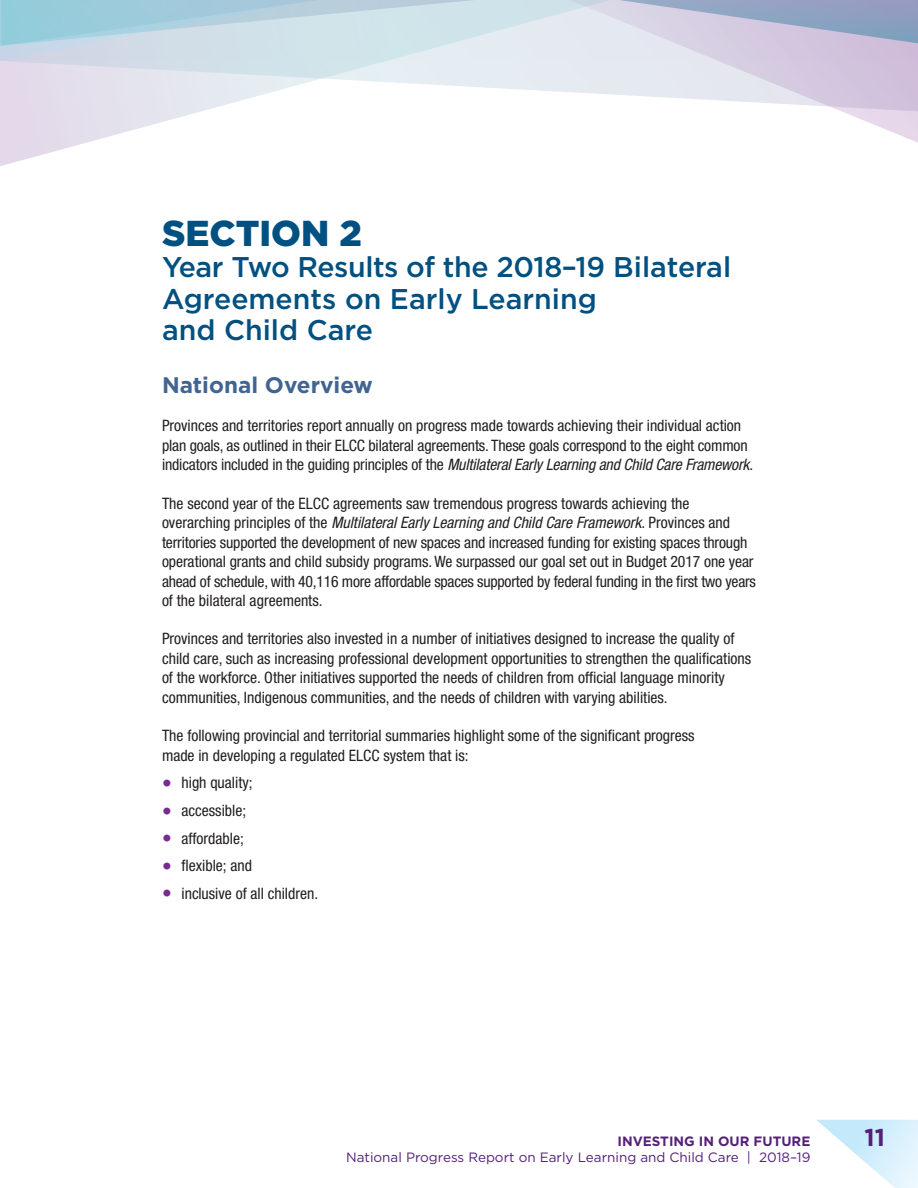
<style>
.page{position:relative;width:918px;height:1188px;background:#fff}
.page>*{position:absolute;margin:0;border:0;box-sizing:border-box;transform-origin:0 0}
.t1{font:900 36px "Gotham";color:#005081}
.t2{font:500 28.5px/31.5px "Gotham";color:#005081}
.t3{font:700 24.3px "Gotham";color:#54207a}
.t4{font:700 22.5px "Gotham";color:#416491}
.t5{font:condensed 15.75px/19.5px "Helvetica Neue LT Std";color:#231f20}
.t6{font:13.5px "Gotham";color:#54207a}
.t7{font:700 13.5px "Gotham";color:#54207a}
.s1{font-style:italic}
.s2{font-weight:800;font-size:19.5px;color:#782b90}
</style>
<div class="page">
<svg style="left:817px;top:1120px;width:101px;height:68px"></svg>
<svg style="left:0;top:61px;width:350px;height:105px"></svg>
<svg style="left:0;top:46px;width:350px;height:15px;background:#cfdce7"></svg>
<svg style="left:0;top:0;width:350px;height:46px;background:#b2d3e0"></svg>
<svg style="left:350px;top:0;width:568px;height:143px"></svg>
<h1 class="t1" style="left:162px;top:212px;width:201px">SECTION 2</h1>
<h2 class="t2" style="left:162px;top:251px;width:571px">Year Two Results of the 2018–19 Bilateral<br>Agreements on Early Learning<br>and Child Care</h2>
<h3 class="t4" style="left:162px;top:372px;width:212px">National Overview</h3>
<p class="t5" style="left:162px;top:416px;width:593px">Provinces and territories report annually on progress made towards achieving their individual action plan goals, as outlined in their ELCC bilateral agreements. These goals correspond to the eight common indicators included in the guiding principles of the <span class="s1">Multilateral Early Learning and Child Care Framework</span>.</p>
<p class="t5" style="left:162px;top:493px;width:595px">The second year of the ELCC agreements saw tremendous progress towards achieving the overarching principles of the <span class="s1">Multilateral Early Learning and Child Care Framework</span>. Provinces and territories supported the development of new spaces and increased funding for existing spaces through operational grants and child subsidy programs. We surpassed our goal set out in Budget 2017 one year ahead of schedule, with 40,116 more affordable spaces supported by federal funding in the first two years of the bilateral agreements.</p>
<p class="t5" style="left:162px;top:629px;width:591px">Provinces and territories also invested in a number of initiatives designed to increase the quality of child care, such as increasing professional development opportunities to strengthen the qualifications of the workforce. Other initiatives supported the needs of children from official language minority communities, Indigenous communities, and the needs of children with varying abilities.</p>
<p class="t5" style="left:162px;top:726px;width:534px">The following provincial and territorial summaries highlight some of the significant progress made in developing a regulated ELCC system that is:</p>
<p class="t5" style="left:162px;top:773px;width:92px"><span class="s2">•</span> high quality;</p>
<p class="t5" style="left:162px;top:801px;width:86px"><span class="s2">•</span> accessible;</p>
<p class="t5" style="left:162px;top:828px;width:83px"><span class="s2">•</span> affordable;</p>
<p class="t5" style="left:162px;top:856px;width:92px"><span class="s2">•</span> flexible; and</p>
<p class="t5" style="left:162px;top:883px;width:158px"><span class="s2">•</span> inclusive of all children.</p>
<p class="t7" style="left:617px;top:1133px;width:194px">INVESTING IN OUR FUTURE</p>
<p class="t6" style="left:346px;top:1150px;width:466px">National Progress Report on Early Learning and Child Care | 2018–19</p>
<h3 class="t3" style="left:865px;top:1123px;width:22px">11</h3>
</div>
